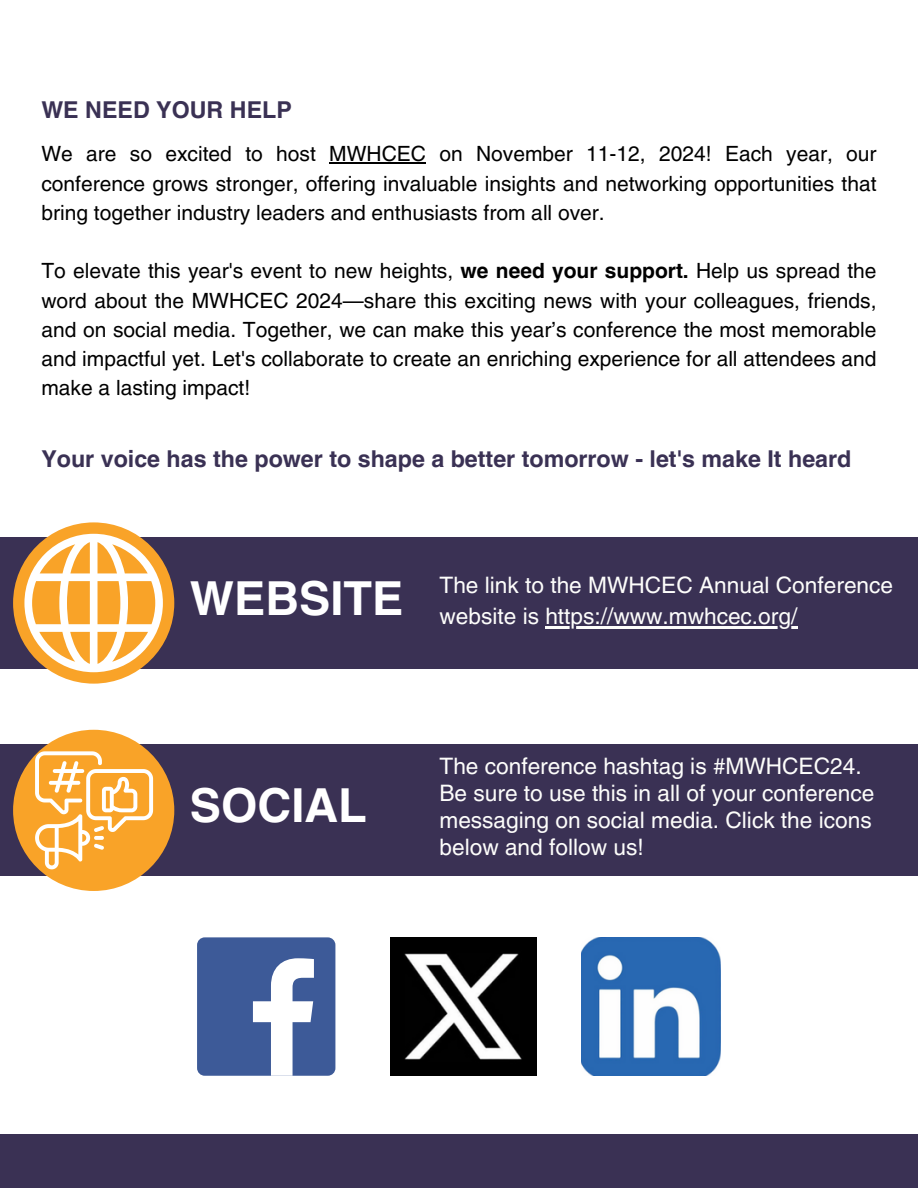
<style>
.page{position:relative;width:918px;height:1188px;background:#fff}
.page>*{position:absolute;margin:0;border:0;box-sizing:border-box;transform-origin:0 0}
.t1{font:700 46.95px "Helvetica LT Pro";color:#fff}
.t2{font:700 23.25px "Helvetica LT Pro";color:#3a3154}
.t3{font:22.65px/27px "Helvetica LT Pro";color:#fdfdfb;text-align:justify}
.t4{font:21px/29.2px "Helvetica LT Pro";color:#000;text-align:justify}
.s1{font-weight:700}
</style>
<div class="page">
<div style="left:0;top:537px;width:918px;height:132px;background:#3a3154"></div>
<div style="left:13px;top:522px;width:161px;height:162px;background:#f9a328;border-radius:50%"></div>
<svg style="left:24px;top:534px;width:139px;height:138px"></svg>
<div style="left:0;top:745px;width:918px;height:131px;background:#3a3154"></div>
<div style="left:13px;top:730px;width:161px;height:161px;background:#f9a328;border-radius:50%"></div>
<svg style="left:35px;top:751px;width:118px;height:118px"></svg>
<div style="left:197px;top:937px;width:138px;height:139px;background:#3d5a98;border-radius:8px"></div>
<svg style="left:253px;top:958px;width:61px;height:118px"></svg>
<img style="left:391px;top:937px;width:146px;height:139px">
<img style="left:581px;top:937px;width:140px;height:139px">
<hr style="left:545px;top:626px;width:252px;height:3px;background:#fdfdfb">
<hr style="left:329px;top:162px;width:97px;height:2px;background:#000">
<div style="left:0;top:1135px;width:918px;height:53px;background:#3a3154"></div>
<p class="t2" style="left:41px;top:102px;width:252px">WE NEED YOUR HELP</p>
<h1 class="t4" style="left:41px;top:141px;width:837px">We are so excited to host MWHCEC on November 11-12, 2024! Each year, our conference grows stronger, offering invaluable insights and networking opportunities that bring together industry leaders and enthusiasts from all over.</h1>
<p class="t4" style="left:41px;top:258px;width:837px">To elevate this year's event to new heights, <span class="s1">we need your support.</span> Help us spread the word about the MWHCEC 2024—share this exciting news with your colleagues, friends, and on social media. Together, we can make this year’s conference the most memorable and impactful yet. Let's collaborate to create an enriching experience for all attendees and make a lasting impact!</p>
<p class="t2" style="left:41px;top:451px;width:812px">Your voice has the power to shape a better tomorrow - let's make It heard</p>
<p class="t1" style="left:190px;top:581px;width:215px">WEBSITE</p>
<p class="t3" style="left:439px;top:573px;width:455px">The link to the MWHCEC Annual Conference</p>
<p class="t3" style="left:439px;top:605px;width:359px">website is https://www.mwhcec.org/</p>
<p class="t1" style="left:190px;top:789px;width:179px">SOCIAL</p>
<h1 class="t3" style="left:439px;top:755px;width:424px">The conference hashtag is #MWHCEC24.</h1>
<p class="t3" style="left:439px;top:782px;width:436px">Be sure to use this in all of your conference messaging on social media. Click the icons below and follow us!</p>
</div>
